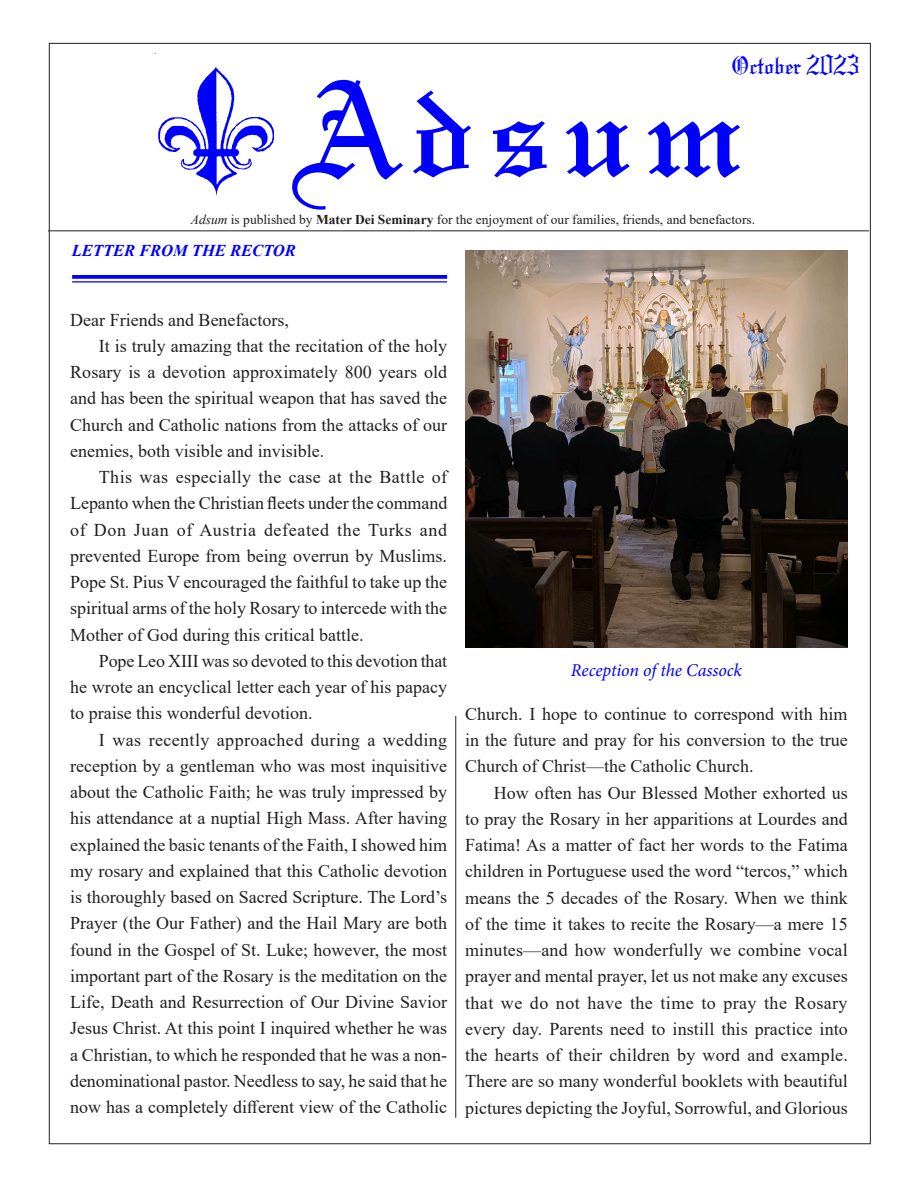
<style>
.page{position:relative;width:918px;height:1188px;background:#fff}
.page>*{position:absolute;margin:0;border:0;box-sizing:border-box;transform-origin:0 0}
.t1{font:144px "Marriage";letter-spacing:.08em;color:#00f;scale:1.2 1}
.t2{font:27px "Marriage";color:#00f}
.t3{font:18px/26.2px "Times New Roman";color:#231f20;text-align:justify}
.t4{font:italic 18px "Minion Pro";letter-spacing:-.005em;color:#00f}
.t5{font:italic 700 16.5px "Times New Roman";color:#00f}
.t6{font:13.5px "Times New Roman";color:#231f20}
.s1{font-family:"Gregory"}
.s2{font-style:italic}
.s3{font-weight:700}
</style>
<div class="page">
<img style="left:154px;top:53px;width:120px;height:142px">
<hr style="left:48px;top:230px;width:821px;height:1px;background:#231f20">
<svg style="left:72px;top:275px;width:375px;height:4px"></svg>
<hr style="left:72px;top:281px;width:375px;height:2px;background:#00f">
<img style="left:465px;top:251px;width:383px;height:397px">
<hr style="left:456px;top:716px;width:1px;height:402px;background:#231f20">
<p class="t2" style="left:732px;top:51px;width:129px">October <span class="s1">2023</span></p>
<p class="t1" style="left:300px;top:51px;width:370px">Adsum</p>
<p class="t6" style="left:191px;top:210px;width:566px"><span class="s2">Adsum</span> is published by <span class="s3">Mater Dei Seminary</span> for the enjoyment of our families, friends, and benefactors.</p>
<p class="t5" style="left:72px;top:239px;width:225px">LETTER FROM THE RECTOR</p>
<p class="t3" style="left:70px;top:306px;width:220px">Dear Friends and Benefactors,</p>
<p class="t3" style="left:70px;top:332px;width:378px;text-indent:29px">It is truly amazing that the recitation of the holy Rosary is a devotion approximately 800 years old and has been the spiritual weapon that has saved the Church and Catholic nations from the attacks of our enemies, both visible and invisible.</p>
<p class="t3" style="left:70px;top:463px;width:379px;text-indent:29px">This was especially the case at the Battle of Lepanto when the Christian fleets under the command of Don Juan of Austria defeated the Turks and prevented Europe from being overrun by Muslims.<br>Pope St. Pius V encouraged the faithful to take up the spiritual arms of the holy Rosary to intercede with the Mother of God during this critical battle.</p>
<p class="t3" style="left:70px;top:647px;width:379px;text-indent:29px">Pope Leo XIII was so devoted to this devotion that he wrote an encyclical letter each year of his papacy to praise this wonderful devotion.</p>
<p class="t3" style="left:70px;top:726px;width:378px;text-indent:29px">I was recently approached during a wedding reception by a gentleman who was most inquisitive about the Catholic Faith; he was truly impressed by his attendance at a nuptial High Mass. After having explained the basic tenants of the Faith, I showed him my rosary and explained that this Catholic devotion is thoroughly based on Sacred Scripture. The Lord’s Prayer (the Our Father) and the Hail Mary are both found in the Gospel of St. Luke; however, the most important part of the Rosary is the meditation on the Life, Death and Resurrection of Our Divine Savior Jesus Christ. At this point I inquired whether he was a Christian, to which he responded that he was a non&shy;denominational pastor. Needless to say, he said that he now has a completely different view of the Catholic</p>
<p class="t4" style="left:571px;top:658px;width:173px">Reception of the Cassock</p>
<p class="t3" style="left:465px;top:700px;width:384px">Church. I hope to continue to correspond with him in the future and pray for his conversion to the true Church of Christ—the Catholic Church.</p>
<p class="t3" style="left:465px;top:779px;width:384px;text-indent:29px">How often has Our Blessed Mother exhorted us to pray the Rosary in her apparitions at Lourdes and Fatima! As a matter of fact her words to the Fatima children in Portuguese used the word “tercos,” which means the 5 decades of the Rosary. When we think of the time it takes to recite the Rosary—a mere 15 minutes—and how wonderfully we combine vocal prayer and mental prayer, let us not make any excuses that we do not have the time to pray the Rosary every day. Parents need to instill this practice into the hearts of their children by word and example.<br>There are so many wonderful booklets with beautiful pictures depicting the Joyful, Sorrowful, and Glorious</p>
</div>
